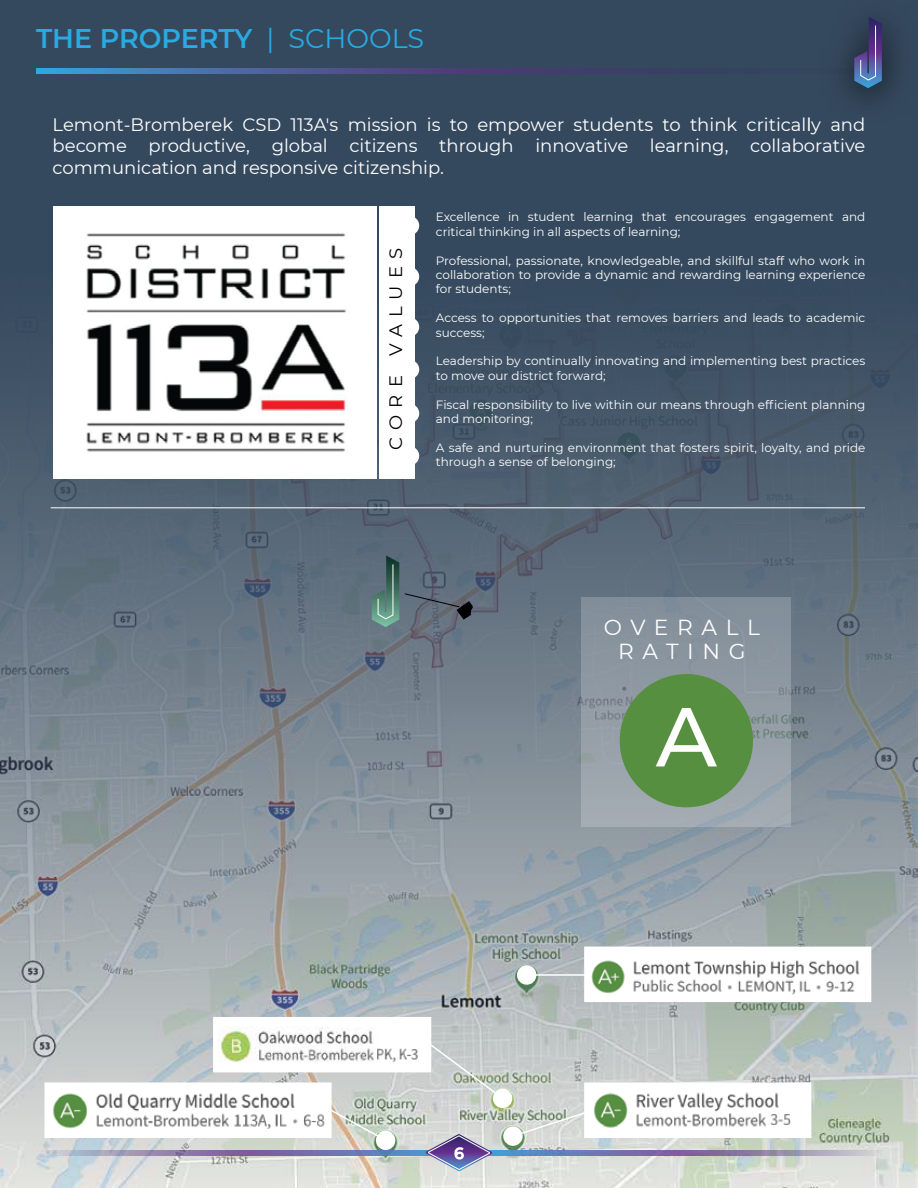
<style>
.page{position:relative;width:918px;height:1188px;background:#35495e}
.page>*{position:absolute;margin:0;border:0;box-sizing:border-box;transform-origin:0 0}
.t1{font:500 83.55px "Montserrat";color:#fff}
.t2{font:600 27px "Montserrat";color:#29aae2}
.t3{font:21.75px/23.2px "Montserrat";letter-spacing:.4em;color:#fff;text-align:center}
.t4{font:18px/21.6px "Montserrat";color:#fff;text-align:justify}
.t5{font:18px "Montserrat";letter-spacing:.4em;color:#000}
.t6{font:12px/14.4px "Montserrat";color:#fff}
.s1{font-weight:400}
</style>
<div class="page">
<img style="left:0;top:268px;width:918px;height:920px">
<hr style="left:527px;top:974px;width:58px;height:2px;background:#fff">
<div style="left:584px;top:947px;width:287px;height:55px;background:#fff"></div>
<img style="left:591px;top:960px;width:269px;height:35px">
<div style="left:517px;top:965px;width:19px;height:20px;background:#fff;border-radius:50%"></div>
<div style="left:584px;top:1082px;width:227px;height:56px;background:#fff;border:2px solid #fff"></div>
<img style="left:593px;top:1092px;width:186px;height:36px">
<img style="left:769px;top:1113px;width:22px;height:14px">
<div style="left:503px;top:1126px;width:20px;height:20px;background:#fff;border-radius:50%"></div>
<svg style="left:511px;top:1111px;width:76px;height:27px;background:#d2d7d1"></svg>
<div style="left:44px;top:1082px;width:288px;height:56px;background:#fff;border:2px solid #fff"></div>
<img style="left:53px;top:1093px;width:242px;height:36px">
<img style="left:232px;top:1113px;width:93px;height:16px">
<div style="left:376px;top:1131px;width:19px;height:19px;background:#fff;border-radius:50%"></div>
<svg style="left:329px;top:1108px;width:59px;height:34px;background:#ced2c5"></svg>
<div style="left:213px;top:1017px;width:218px;height:55px;background:#fff"></div>
<img style="left:219px;top:1026px;width:159px;height:37px">
<img style="left:376px;top:1049px;width:42px;height:14px">
<div style="left:493px;top:1089px;width:19px;height:19px;background:#fff;border-radius:50%"></div>
<svg style="left:428px;top:1043px;width:77px;height:57px;background:#c9cecc"></svg>
<div style="left:581px;top:598px;width:210px;height:229px;background:linear-gradient(to bottom,#808c97,#a2abb1)"></div>
<div style="left:620px;top:674px;width:133px;height:133px;background:#568f3f;border-radius:50%"></div>
<img style="left:53px;top:206px;width:324px;height:273px">
<div style="left:379px;top:206px;width:36px;height:273px;background:#fff"></div>
<div style="left:400px;top:216px;width:19px;height:19px;background:#fff;border-radius:50%"></div>
<div style="left:400px;top:267px;width:19px;height:19px;background:#fff;border-radius:50%"></div>
<div style="left:400px;top:317px;width:19px;height:20px;background:#fff;border-radius:50%"></div>
<div style="left:400px;top:360px;width:19px;height:19px;background:#fff;border-radius:50%"></div>
<div style="left:400px;top:404px;width:19px;height:19px;background:#fff;border-radius:50%"></div>
<div style="left:400px;top:446px;width:19px;height:20px;background:#fff;border-radius:50%"></div>
<hr style="left:51px;top:507px;width:814px;height:1px;background:#fff">
<img style="left:326px;top:515px;width:118px;height:162px">
<svg style="left:372px;top:556px;width:101px;height:71px;background:#5b6e76"></svg>
<svg style="left:36px;top:1150px;width:846px;height:6px;background:#8586b3"></svg>
<svg style="left:426px;top:1134px;width:66px;height:37px;background:#a29bbd"></svg>
<svg style="left:36px;top:68px;width:564px;height:6px;background:#475f96"></svg>
<svg style="left:854px;top:17px;width:28px;height:71px"></svg>
<h2 class="t2" style="left:36px;top:19px;width:390px">THE PROPERTY <span class="s1">| SCHOOLS</span></h2>
<h3 class="t4" style="left:53px;top:113px;width:814px">Lemont-Bromberek CSD 113A's mission is to empower students to think critically and become productive, global citizens through innovative learning, collaborative communication and responsive citizenship.</h3>
<p class="t6" style="left:436px;top:210px;width:431px">Excellence in student learning that encourages engagement and critical thinking in all aspects of learning;</p>
<p class="t6" style="left:436px;top:253px;width:431px;text-align:justify">Professional, passionate, knowledgeable, and skillful staff who work in collaboration to provide a dynamic and rewarding learning experience for students;</p>
<p class="t6" style="left:436px;top:310px;width:431px">Access to opportunities that removes barriers and leads to academic success;</p>
<p class="t6" style="left:436px;top:354px;width:431px">Leadership by continually innovating and implementing best practices to move our district forward;</p>
<p class="t6" style="left:436px;top:397px;width:431px">Fiscal responsibility to live within our means through efficient planning and monitoring;</p>
<p class="t6" style="left:436px;top:440px;width:431px">A safe and nurturing environment that fosters spirit, loyalty, and pride through a sense of belonging;</p>
<h3 class="t5" style="left:383px;top:450px;width:204px;rotate:-90deg">CORE VALUES</h3>
<h3 class="t3" style="left:604px;top:615px;width:158px">OVERALL<br>RATING</h3>
<h1 class="t1" style="left:656px;top:678px;width:63px">A</h1>
</div>
